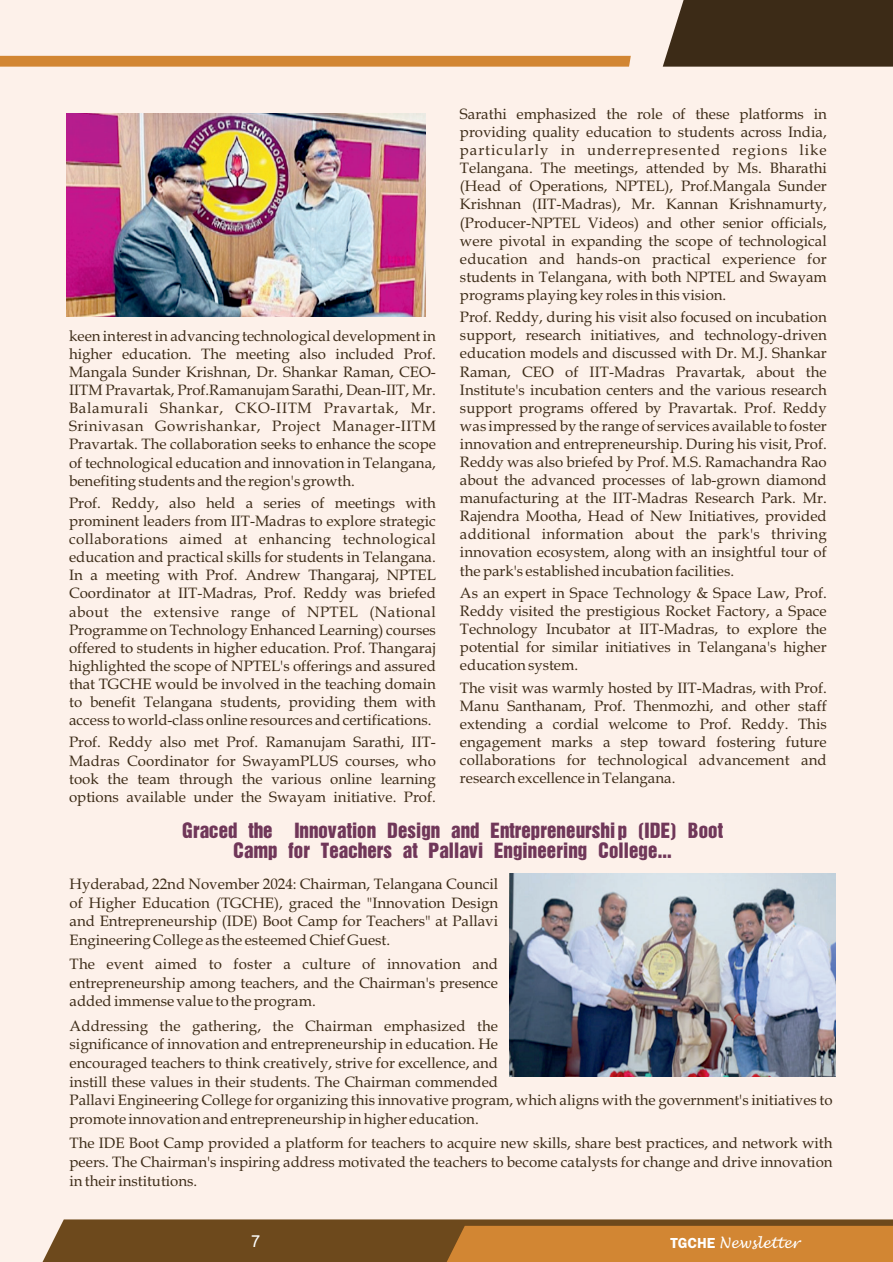
<style>
.page{position:relative;width:893px;height:1262px;background:#fff}
.page>*{position:absolute;margin:0;border:0;box-sizing:border-box;transform-origin:0 0}
.t1{font:21px/20.1px "Helvetica Roman Semi B";color:#703759;text-align:center}
.t2{font:16.5px "Arial";color:#fff}
.t3{font:15px/18.1px "Book Antiqua";color:#3c2b17;text-align:justify}
.t4{font:italic 14.25px "Lucida Handwriting";color:#fff}
.s1{font-family:"Franklin Gothic";font-weight:600;font-style:normal;font-size:15px}
</style>
<div class="page">
<div style="left:0;top:0;width:892px;height:1261px;background:#fdf1ea"></div>
<svg style="left:43px;top:1219px;width:849px;height:42px;background:#9b672a"></svg>
<div style="left:662px;top:0;width:230px;height:67px;background:#3c2b17"></div>
<svg style="left:0;top:56px;width:630px;height:11px;background:#d38939"></svg>
<img style="left:66px;top:113px;width:360px;height:204px">
<img style="left:509px;top:873px;width:326px;height:203px">
<p class="t3" style="left:460px;top:107px;width:368px">Sarathi emphasized the role of these platforms in providing quality education to students across India, particularly in underrepresented regions like Telangana. The meetings, attended by Ms. Bharathi (Head of Operations, NPTEL), Prof.Mangala Sunder Krishnan (IIT-Madras), Mr. Kannan Krishnamurty, (Producer-NPTEL Videos) and other senior officials, were pivotal in expanding the scope of technological education and hands-on practical experience for students in Telangana, with both NPTEL and Swayam programs playing key roles in this vision.</p>
<p class="t3" style="left:460px;top:310px;width:368px">Prof. Reddy, during his visit also focused on incubation support, research initiatives, and technology-driven education models and discussed with Dr. M.J. Shankar Raman, CEO of IIT-Madras Pravartak, about the Institute's incubation centers and the various research support programs offered by Pravartak. Prof. Reddy was impressed by the range of services available to foster innovation and entrepreneurship. During his visit, Prof.<br>Reddy was also briefed by Prof. M.S. Ramachandra Rao about the advanced processes of lab-grown diamond manufacturing at the IIT-Madras Research Park. Mr.<br>Rajendra Mootha, Head of New Initiatives, provided additional information about the park's thriving innovation ecosystem, along with an insightful tour of the park's established incubation facilities.</p>
<p class="t3" style="left:460px;top:585px;width:368px">As an expert in Space Technology &amp; Space Law, Prof.<br>Reddy visited the prestigious Rocket Factory, a Space Technology Incubator at IIT-Madras, to explore the potential for similar initiatives in Telangana's higher education system.</p>
<p class="t3" style="left:460px;top:680px;width:368px">The visit was warmly hosted by IIT-Madras, with Prof.<br>Manu Santhanam, Prof. Thenmozhi, and other staff extending a cordial welcome to Prof. Reddy. This engagement marks a step toward fostering future collaborations for technological advancement and research excellence in Telangana.</p>
<h1 class="t1" style="left:182px;top:821px;width:542px">Graced the Innovation Design and Entrepreneurshi p (IDE) Boot<br>Camp for Teachers at Pallavi Engineering College...</h1>
<p class="t3" style="left:70px;top:876px;width:430px;line-height:18.6px">Hyderabad, 22nd November 2024: Chairman, Telangana Council of Higher Education (TGCHE), graced the "Innovation Design and Entrepreneurship (IDE) Boot Camp for Teachers" at Pallavi Engineering College as the esteemed Chief Guest.</p>
<p class="t3" style="left:70px;top:956px;width:430px;line-height:18.6px">The event aimed to foster a culture of innovation and entrepreneurship among teachers, and the Chairman's presence added immense value to the program.</p>
<p class="t3" style="left:70px;top:1018px;width:764px;line-height:18.6px;text-align:left">Addressing the gathering, the Chairman emphasized the<br>significance of innovation and entrepreneurship in education. He<br>encouraged teachers to think creatively, strive for excellence, and<br>instill these values in their students. The Chairman commended<br>Pallavi Engineering College for organizing this innovative program, which aligns with the government's initiatives to promote innovation and entrepreneurship in higher education.</p>
<p class="t3" style="left:70px;top:1135px;width:764px;line-height:18.6px">The IDE Boot Camp provided a platform for teachers to acquire new skills, share best practices, and network with peers. The Chairman's inspiring address motivated the teachers to become catalysts for change and drive innovation in their institutions.</p>
<p class="t3" style="left:69px;top:328px;width:368px">keen interest in advancing technological development in higher education. The meeting also included Prof.<br>Mangala Sunder Krishnan, Dr. Shankar Raman, CEO-IITM Pravartak, Prof.Ramanujam Sarathi, Dean-IIT, Mr.<br>Balamurali Shankar, CKO-IITM Pravartak, Mr.<br>Srinivasan Gowrishankar, Project Manager-IITM Pravartak. The collaboration seeks to enhance the scope of technological education and innovation in Telangana, benefiting students and the region's growth.</p>
<p class="t3" style="left:69px;top:495px;width:368px">Prof. Reddy, also held a series of meetings with prominent leaders from IIT-Madras to explore strategic collaborations aimed at enhancing technological education and practical skills for students in Telangana.<br>In a meeting with Prof. Andrew Thangaraj, NPTEL Coordinator at IIT-Madras, Prof. Reddy was briefed about the extensive range of NPTEL (National Programme on Technology Enhanced Learning) courses offered to students in higher education. Prof. Thangaraj highlighted the scope of NPTEL's offerings and assured that TGCHE would be involved in the teaching domain to benefit Telangana students, providing them with access to world-class online resources and certifications.</p>
<p class="t3" style="left:69px;top:735px;width:368px">Prof. Reddy also met Prof. Ramanujam Sarathi, IIT-Madras Coordinator for SwayamPLUS courses, who took the team through the various online learning options available under the Swayam initiative. Prof.</p>
<p class="t2" style="left:251px;top:1231px;width:11px">7</p>
<p class="t4" style="left:670px;top:1235px;width:130px"><span class="s1">TGCHE</span> Newsletter</p>
</div>
